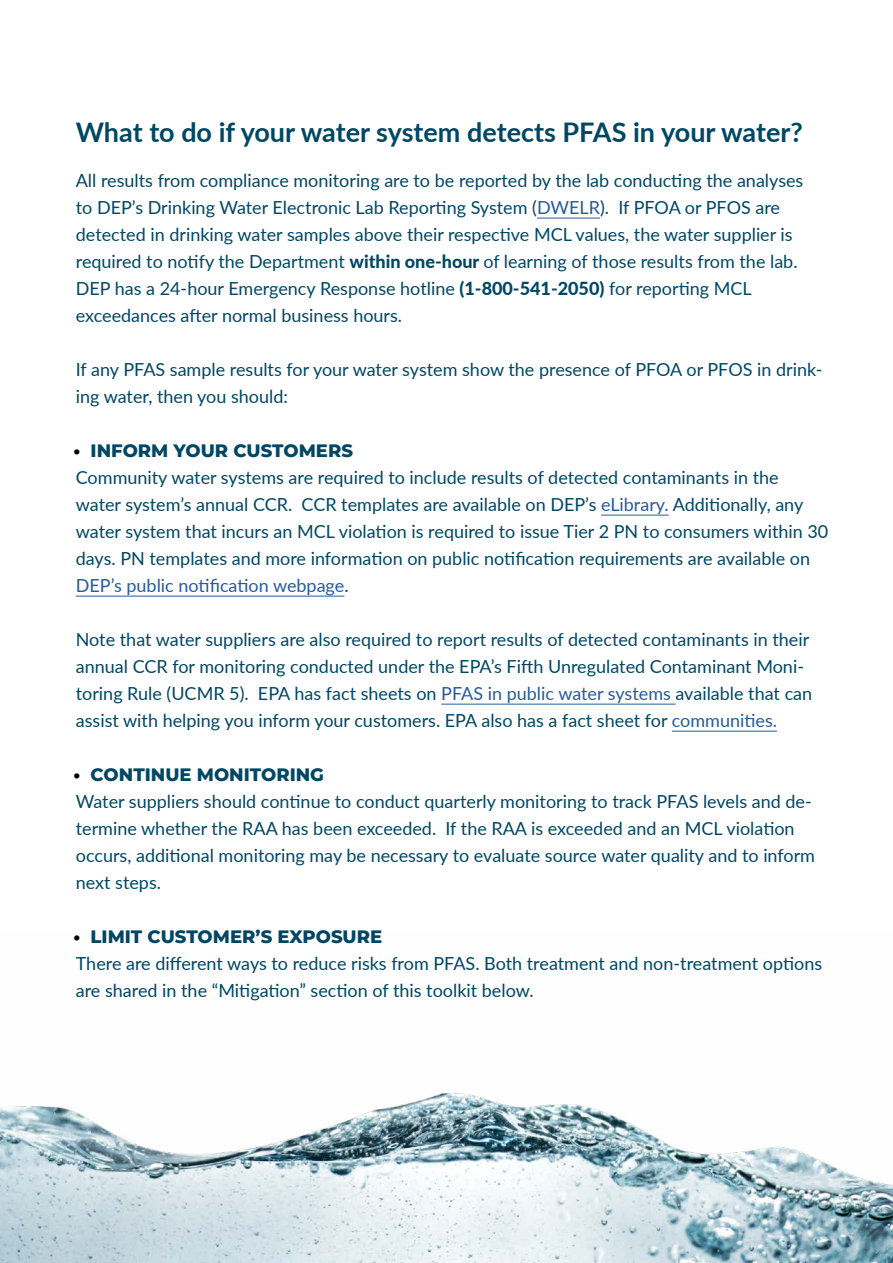
<style>
.page{position:relative;width:893px;height:1263px;background:#fff}
.page>*{position:absolute;margin:0;border:0;box-sizing:border-box;transform-origin:0 0}
.t1{font:700 27px "Lato";color:#004764}
.t2{font:18px/27px "Lato";color:#004764}
.t3{font:800 18px "Montserrat";color:#004764}
.s1{color:#275b9b}
.s2{font-weight:800}
.s3{color:#000}
</style>
<div class="page">
<hr style="left:537px;top:218px;width:63px;height:1px;background:#275b9b">
<hr style="left:601px;top:515px;width:68px;height:1px;background:#275b9b">
<hr style="left:76px;top:596px;width:268px;height:1px;background:#275b9b">
<hr style="left:441px;top:704px;width:235px;height:1px;background:#275b9b">
<hr style="left:672px;top:731px;width:105px;height:1px;background:#275b9b">
<img style="left:0;top:1093px;width:893px;height:170px">
<h1 class="t1" style="left:76px;top:112px;width:729px">What to do if your water system detects PFAS in your water?</h1>
<p class="t2" style="left:76px;top:166px;width:729px">All results from compliance monitoring are to be reported by the lab conducting the analyses to DEP’s Drinking Water Electronic Lab Reporting System (<span class="s1">DWELR</span>). If PFOA or PFOS are detected in drinking water samples above their respective MCL values, the water supplier is required to notify the Department <span class="s2">within one-hour</span> of learning of those results from the lab.<br>DEP has a 24-hour Emergency Response hotline <span class="s2">(1-800-541-2050)</span> for reporting MCL exceedances after normal business hours.</p>
<p class="t2" style="left:76px;top:355px;width:748px">If any PFAS sample results for your water system show the presence of PFOA or PFOS in drink&shy;ing water, then you should:</p>
<p class="t3" style="left:74px;top:437px;width:281px"><span class="s3">•</span> INFORM YOUR CUSTOMERS</p>
<p class="t2" style="left:76px;top:463px;width:754px">Community water systems are required to include results of detected contaminants in the water system’s annual CCR. CCR templates are available on DEP’s <span class="s1">eLibrary.</span> Additionally, any water system that incurs an MCL violation is required to issue Tier 2 PN to consumers within 30 days. PN templates and more information on public notification requirements are available on <span class="s1">DEP’s public notification webpage</span>.</p>
<p class="t2" style="left:76px;top:625px;width:738px">Note that water suppliers are also required to report results of detected contaminants in their annual CCR for monitoring conducted under the EPA’s Fifth Unregulated Contaminant Moni&shy;toring Rule (UCMR 5). EPA has fact sheets on <span class="s1">PFAS in public water systems</span> available that can assist with helping you inform your customers. EPA also has a fact sheet for <span class="s1">communities.</span></p>
<p class="t3" style="left:74px;top:761px;width:252px"><span class="s3">•</span> CONTINUE MONITORING</p>
<p class="t2" style="left:76px;top:787px;width:741px">Water suppliers should continue to conduct quarterly monitoring to track PFAS levels and de&shy;termine whether the RAA has been exceeded. If the RAA is exceeded and an MCL violation occurs, additional monitoring may be necessary to evaluate source water quality and to inform next steps.</p>
<p class="t3" style="left:74px;top:923px;width:310px"><span class="s3">•</span> LIMIT CUSTOMER’S EXPOSURE</p>
<p class="t2" style="left:76px;top:949px;width:748px">There are different ways to reduce risks from PFAS. Both treatment and non-treatment options are shared in the “Mitigation” section of this toolkit below.</p>
</div>
